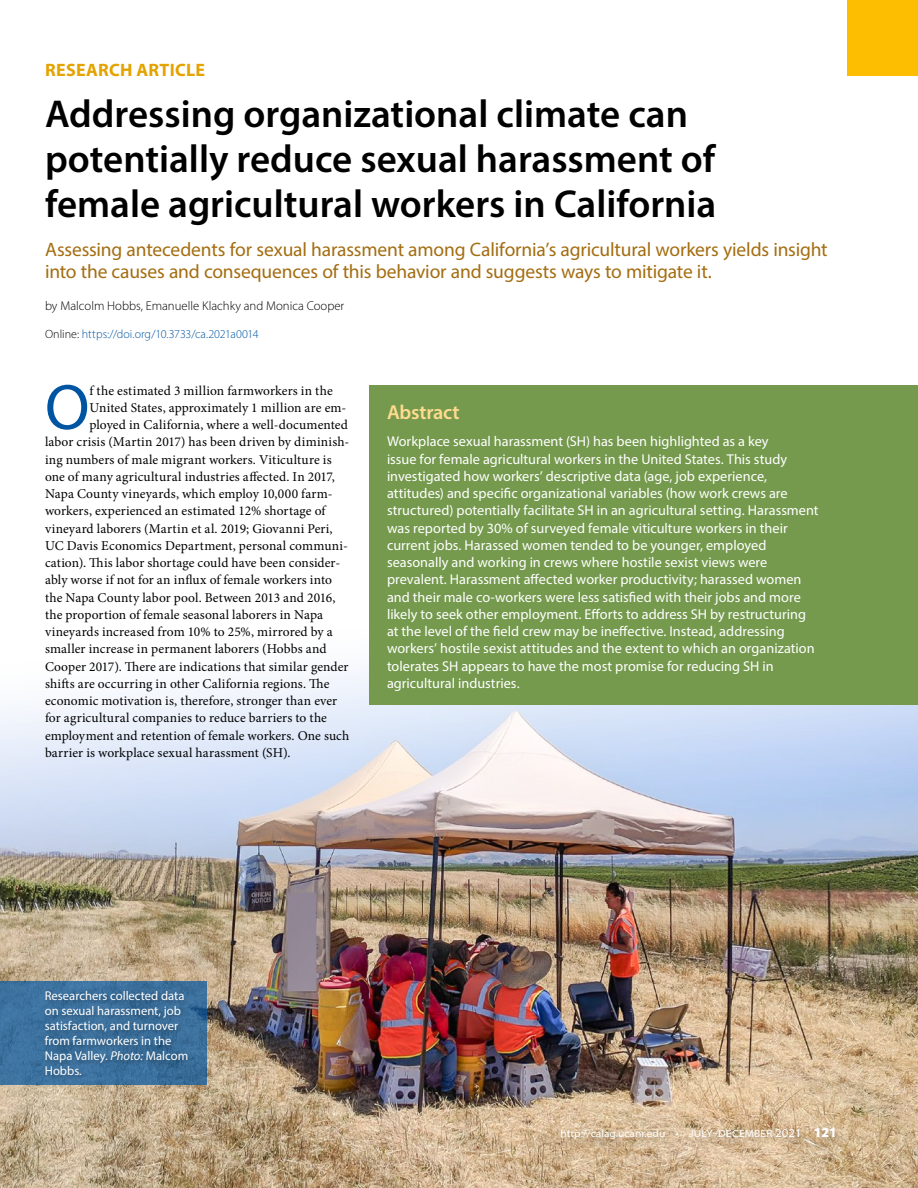
<style>
.page{position:relative;width:918px;height:1188px;background:#fff}
.page>*{position:absolute;margin:0;border:0;box-sizing:border-box;transform-origin:0 0}
.t1{font:64.65px "Myriad Pro";color:#0055a2}
.t2{font:600 39px/45px "Myriad Pro";color:#000}
.t3{font:600 20.25px "Myriad Pro";letter-spacing:-.01em;color:#ffdb8f}
.t4{font:19.5px/22.5px "Myriad Pro";letter-spacing:-.01em;color:#a46d11}
.t5{font:700 18px "Myriad Pro";letter-spacing:.015em;color:#e4a300}
.t6{font:14.25px/17.2px "Myriad Pro";color:#fff}
.t7{font:13.5px "Minion Pro";letter-spacing:.01em;color:#000}
.t8{font:12.75px/15px "Myriad Pro";color:#fff}
.t9{font:300 12.75px "Myriad Pro";color:#000}
.t10{font:300 12px "Myriad Pro";color:#0055a2}
.t11{font:semi-expanded 10.5px "Myriad Pro";color:#fff}
.s1{color:#000}
.s2{font-style:italic}
.s3{font-size:12px}
.s4{font-weight:900;font-stretch:normal;font-size:13.5px}
</style>
<div class="page">
<img style="left:0;top:670px;width:918px;height:518px">
<div style="left:847px;top:0;width:71px;height:76px;background:#fdbd00"></div>
<div style="left:369px;top:386px;width:549px;height:319px;background:#759a4e"></div>
<div style="left:0;top:981px;width:207px;height:103px;background:#3d729f"></div>
<div style="left:42px;top:989px;width:152px;height:94px;background:#000;opacity:.35"></div>
<div style="left:555px;top:1123px;width:292px;height:30px;background:#000;opacity:.35"></div>
<h3 class="t5" style="left:45px;top:58px;width:161px">RESEARCH ARTICLE</h3>
<h2 class="t2" style="left:45px;top:90px;width:673px">Addressing organizational climate can potentially reduce sexual harassment of female agricultural workers in California</h2>
<h3 class="t4" style="left:45px;top:238px;width:784px">Assessing antecedents for sexual harassment among California’s agricultural workers yields insight into the causes and consequences of this behavior and suggests ways to mitigate it.</h3>
<p class="t9" style="left:45px;top:298px;width:301px">by Malcolm Hobbs, Emanuelle Klachky and Monica Cooper</p>
<p class="t10" style="left:45px;top:327px;width:215px"><span class="s1">Online:</span> https://doi.org/10.3733/ca.2021a0014</p>
<h1 class="t1" style="left:45px;top:367px;width:46px">O</h1>
<p class="t7" style="left:90px;top:381px;width:245px">f the estimated 3 million farmworkers in the</p>
<p class="t7" style="left:90px;top:398px;width:258px">United States, approximately 1 million are em-</p>
<p class="t7" style="left:90px;top:416px;width:260px">ployed in California, where a well-documented</p>
<p class="t7" style="left:45px;top:433px;width:306px">labor crisis (Martin 2017) has been driven by diminish-</p>
<p class="t7" style="left:45px;top:450px;width:288px">ing numbers of male migrant workers. Viticulture is</p>
<p class="t7" style="left:45px;top:467px;width:292px">one of many agricultural industries affected. In 2017,</p>
<p class="t7" style="left:45px;top:485px;width:289px">Napa County vineyards, which employ 10,000 farm-</p>
<p class="t7" style="left:45px;top:502px;width:282px">workers, experienced an estimated 12% shortage of</p>
<p class="t7" style="left:45px;top:519px;width:289px">vineyard laborers (Martin et al. 2019; Giovanni Peri,</p>
<p class="t7" style="left:45px;top:536px;width:304px">UC Davis Economics Department, personal communi-</p>
<p class="t7" style="left:45px;top:554px;width:297px">cation). This labor shortage could have been consider-</p>
<p class="t7" style="left:45px;top:571px;width:289px">ably worse if not for an influx of female workers into</p>
<p class="t7" style="left:45px;top:588px;width:292px">the Napa County labor pool. Between 2013 and 2016,</p>
<p class="t7" style="left:45px;top:605px;width:280px">the proportion of female seasonal laborers in Napa</p>
<p class="t7" style="left:45px;top:623px;width:289px">vineyards increased from 10% to 25%, mirrored by a</p>
<p class="t7" style="left:45px;top:640px;width:283px">smaller increase in permanent laborers (Hobbs and</p>
<p class="t7" style="left:45px;top:657px;width:305px">Cooper 2017). There are indications that similar gender</p>
<p class="t7" style="left:45px;top:674px;width:286px">shifts are occurring in other California regions. The</p>
<p class="t7" style="left:45px;top:692px;width:294px">economic motivation is, therefore, stronger than ever</p>
<p class="t7" style="left:45px;top:709px;width:284px">for agricultural companies to reduce barriers to the</p>
<p class="t7" style="left:45px;top:726px;width:306px">employment and retention of female workers. One such</p>
<p class="t7" style="left:45px;top:743px;width:247px">barrier is workplace sexual harassment (SH).</p>
<h3 class="t3" style="left:387px;top:399px;width:74px">Abstract</h3>
<p class="t6" style="left:387px;top:433px;width:433px">Workplace sexual harassment (SH) has been highlighted as a key<br>issue for female agricultural workers in the United States. This study investigated how workers’ descriptive data (age, job experience, attitudes) and specific organizational variables (how work crews are structured) potentially facilitate SH in an agricultural setting. Harassment was reported by 30% of surveyed female viticulture workers in their current jobs. Harassed women tended to be younger, employed seasonally and working in crews where hostile sexist views were prevalent. Harassment affected worker productivity; harassed women and their male co-workers were less satisfied with their jobs and more likely to seek other employment. Efforts to address SH by restructuring at the level of the field crew may be ineffective. Instead, addressing workers’ hostile sexist attitudes and the extent to which an organization tolerates SH appears to have the most promise for reducing SH in agricultural industries.</p>
<p class="t8" style="left:45px;top:988px;width:145px">Researchers collected data on sexual harassment, job satisfaction, and turnover from farmworkers in the<br>Napa Valley. <span class="s2">Photo:</span> Malcom<br>Hobbs.</p>
<p class="t11" style="left:560px;top:1127px;width:278px">http://calag.ucanr.edu • JULY–DECEMBER <span class="s3">2021</span> <span class="s4">121</span></p>
</div>
